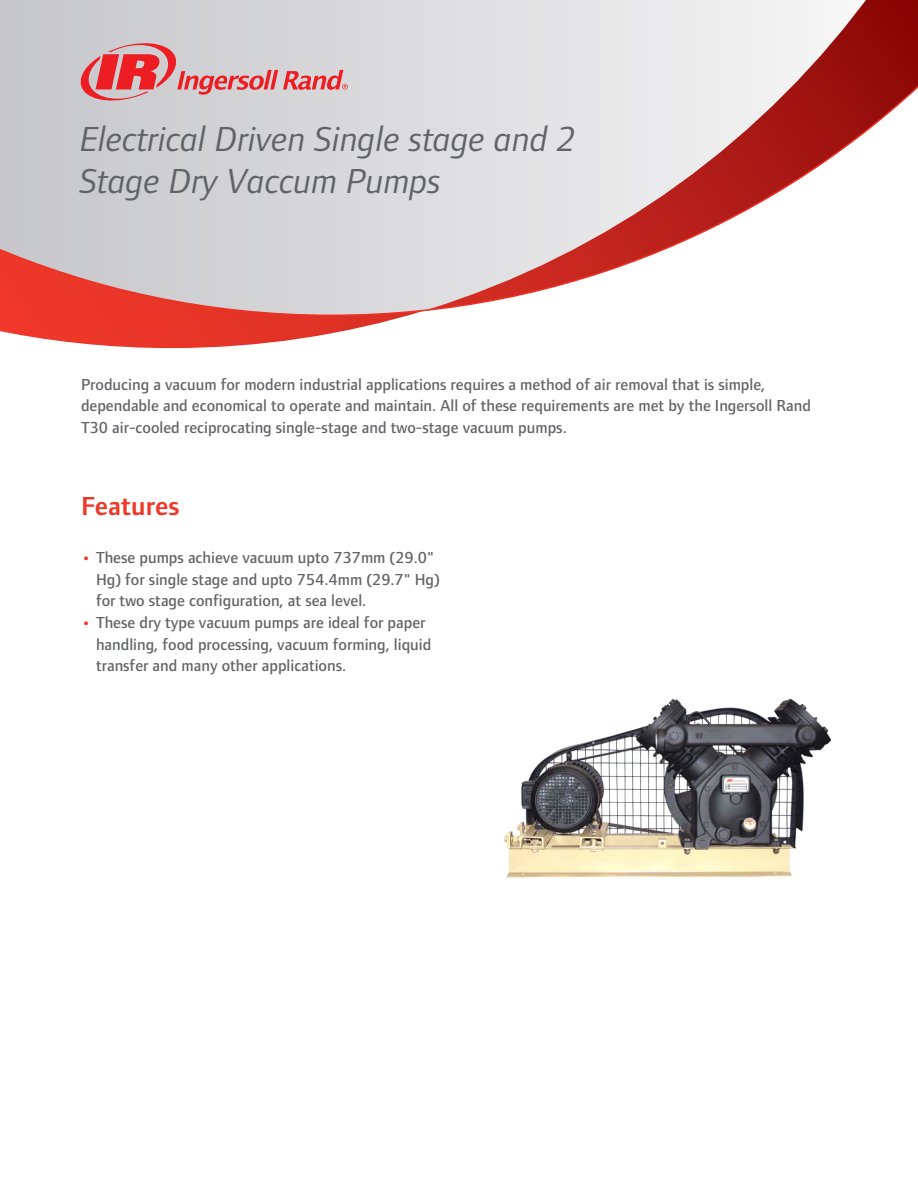
<style>
.page{position:relative;width:918px;height:1188px;background:#fff}
.page>*{position:absolute;margin:0;border:0;box-sizing:border-box;transform-origin:0 0}
.t1{font:italic 36px/41.5px "Foundry Form Sans";color:#626366}
.t2{font:600 27px "Foundry Form Sans";color:#ee3828}
.t3{font:500 16.5px/21.5px "Foundry Form Sans";color:#626366}
.s1{font-weight:700;color:#ee3828}
</style>
<div class="page">
<svg style="left:0;top:0;width:918px;height:348px"></svg>
<svg style="left:0;top:71px;width:918px;height:245px"></svg>
<svg style="left:81px;top:43px;width:267px;height:58px;background:#d8a4a8"></svg>
<img style="left:504px;top:698px;width:328px;height:180px">
<h1 class="t1" style="left:80px;top:119px;width:497px">Electrical Driven Single stage and 2<br>Stage Dry Vaccum Pumps</h1>
<p class="t3" style="left:81px;top:374px;width:731px">Producing a vacuum for modern industrial applications requires a method of air removal that is simple, dependable and economical to operate and maintain. All of these requirements are met by the Ingersoll Rand<br>T30 air-cooled reciprocating single-stage and two-stage vacuum pumps.</p>
<h2 class="t2" style="left:81px;top:491px;width:100px">Features</h2>
<p class="t3" style="left:96px;top:548px;width:345px;text-indent:-15px"><span class="s1">•</span> These pumps achieve vacuum upto 737mm (29.0"<br>Hg) for single stage and upto 754.4mm (29.7" Hg) for two stage configuration, at sea level.</p>
<p class="t3" style="left:96px;top:613px;width:337px;text-indent:-15px"><span class="s1">•</span> These dry type vacuum pumps are ideal for paper handling, food processing, vacuum forming, liquid transfer and many other applications.</p>
</div>
